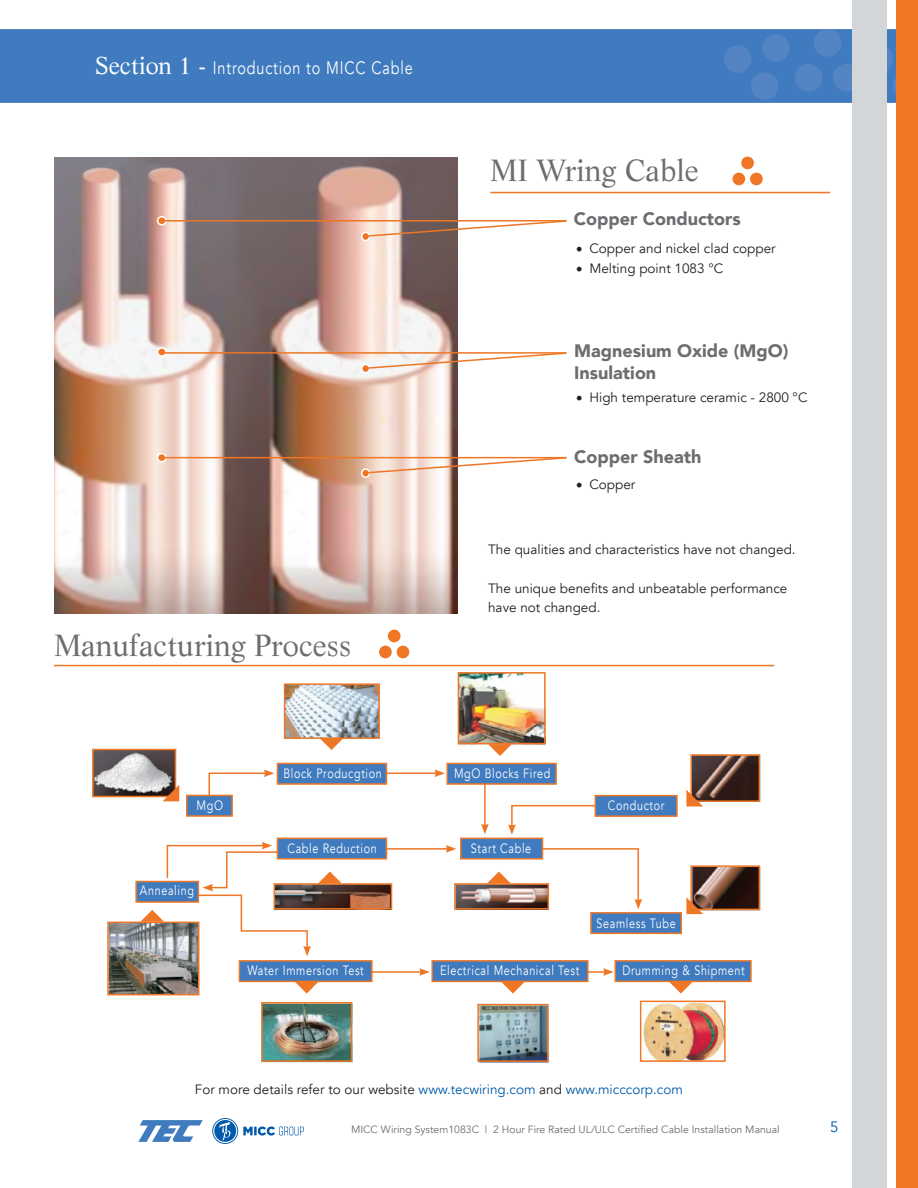
<style>
.page{position:relative;width:918px;height:1188px;background:#fff}
.page>*{position:absolute;margin:0;border:0;box-sizing:border-box;transform-origin:0 0}
.t1{font:30px "Life";color:#6c6d70}
.t2{font:900 18px/21.6px "Avenir";color:#6c6d70}
.t3{font:18px "Avenir";letter-spacing:.06em;color:#fff;scale:.8 1}
.t4{font:15px "Avenir";color:#015aaa}
.t5{font:13.5px/19.5px "Avenir";color:#231f20}
.t6{font:13.5px "Avenir";letter-spacing:.06em;color:#fff;scale:.8 1}
.t7{font:10.5px "Avenir";color:#6c6d70}
.s1{font-family:"Life";font-size:24px}
.s2{font-family:"Minion Pro";font-size:18px}
.s3{color:#015aaa}
</style>
<div class="page">
<div style="left:0;top:29px;width:918px;height:74px;background:#407bbf"></div>
<svg style="left:723px;top:29px;width:173px;height:72px"></svg>
<div style="left:853px;top:0;width:34px;height:1188px;background:#d3d6d8"></div>
<div style="left:896px;top:0;width:22px;height:1188px;background:#ee7625"></div>
<svg style="left:212px;top:1118px;width:92px;height:26px"></svg>
<svg style="left:138px;top:1120px;width:65px;height:22px"></svg>
<img style="left:82px;top:664px;width:693px;height:399px">
<svg style="left:686px;top:897px;width:17px;height:17px"></svg>
<svg style="left:686px;top:790px;width:17px;height:16px"></svg>
<hr style="left:371px;top:971px;width:51px;height:2px;background:#ee7625">
<svg style="left:419px;top:968px;width:11px;height:8px"></svg>
<hr style="left:584px;top:971px;width:22px;height:2px;background:#ee7625">
<svg style="left:603px;top:968px;width:11px;height:8px"></svg>
<svg style="left:208px;top:769px;width:66px;height:30px"></svg>
<hr style="left:383px;top:773px;width:54px;height:1px;background:#ee7625">
<svg style="left:434px;top:769px;width:11px;height:8px"></svg>
<hr style="left:484px;top:782px;width:2px;height:44px;background:#ee7625">
<svg style="left:481px;top:824px;width:8px;height:10px"></svg>
<svg style="left:508px;top:804px;width:93px;height:31px"></svg>
<hr style="left:385px;top:848px;width:63px;height:2px;background:#ee7625">
<svg style="left:446px;top:845px;width:10px;height:8px"></svg>
<svg style="left:537px;top:847px;width:105px;height:62px"></svg>
<div style="left:186px;top:795px;width:47px;height:22px;background:#407bbf;border:2px solid #ee7625"></div>
<div style="left:135px;top:881px;width:64px;height:22px;background:#407bbf;border:2px solid #ee7625"></div>
<div style="left:277px;top:763px;width:110px;height:22px;background:#407bbf;border:2px solid #ee7625"></div>
<div style="left:277px;top:838px;width:110px;height:22px;background:#407bbf;border:2px solid #ee7625"></div>
<div style="left:239px;top:960px;width:134px;height:22px;background:#407bbf;border:2px solid #ee7625"></div>
<div style="left:431px;top:960px;width:158px;height:22px;background:#407bbf;border:2px solid #ee7625"></div>
<div style="left:615px;top:960px;width:137px;height:22px;background:#407bbf;border:2px solid #ee7625"></div>
<div style="left:446px;top:763px;width:111px;height:22px;background:#407bbf;border:2px solid #ee7625"></div>
<div style="left:460px;top:838px;width:83px;height:22px;background:#407bbf;border:2px solid #ee7625"></div>
<div style="left:595px;top:795px;width:83px;height:22px;background:#407bbf;border:2px solid #ee7625"></div>
<div style="left:590px;top:912px;width:92px;height:22px;background:#407bbf;border:2px solid #ee7625"></div>
<img style="left:54px;top:158px;width:404px;height:455px">
<div style="left:158px;top:217px;width:8px;height:8px;background:#ee7625;border-radius:50%"></div>
<div style="left:157px;top:216px;width:10px;height:10px;border:2px solid #fff;border-radius:50%"></div>
<div style="left:361px;top:364px;width:9px;height:9px;border:2px solid #fff;border-radius:50%"></div>
<div style="left:361px;top:232px;width:9px;height:9px;border:2px solid #fff;border-radius:50%"></div>
<div style="left:361px;top:468px;width:9px;height:10px;border:2px solid #fff;border-radius:50%"></div>
<div style="left:158px;top:348px;width:8px;height:8px;background:#ee7625;border-radius:50%"></div>
<div style="left:157px;top:347px;width:10px;height:10px;border:2px solid #fff;border-radius:50%"></div>
<hr style="left:162px;top:352px;width:405px;height:2px;background:#ee7625">
<div style="left:158px;top:454px;width:8px;height:8px;background:#ee7625;border-radius:50%"></div>
<div style="left:157px;top:453px;width:10px;height:9px;border:2px solid #fff;border-radius:50%"></div>
<hr style="left:162px;top:457px;width:405px;height:1px;background:#ee7625">
<hr style="left:162px;top:220px;width:405px;height:2px;background:#ee7625">
<svg style="left:364px;top:352px;width:203px;height:18px"></svg>
<svg style="left:364px;top:219px;width:203px;height:19px"></svg>
<svg style="left:364px;top:456px;width:203px;height:19px"></svg>
<div style="left:92px;top:749px;width:84px;height:48px;border:2px solid #ee7625"></div>
<div style="left:107px;top:922px;width:92px;height:73px;border:2px solid #ee7625"></div>
<div style="left:261px;top:1002px;width:91px;height:60px;border:2px solid #ee7625"></div>
<div style="left:477px;top:1004px;width:72px;height:58px;border:2px solid #ee7625"></div>
<div style="left:640px;top:1001px;width:86px;height:61px;border:2px solid #ee7625"></div>
<div style="left:274px;top:883px;width:118px;height:27px;border:2px solid #ee7625"></div>
<div style="left:454px;top:883px;width:95px;height:27px;border:2px solid #ee7625"></div>
<div style="left:690px;top:865px;width:70px;height:45px;border:2px solid #ee7625"></div>
<div style="left:690px;top:754px;width:70px;height:48px;border:2px solid #ee7625"></div>
<div style="left:284px;top:683px;width:96px;height:56px;border:2px solid #ee7625"></div>
<div style="left:458px;top:672px;width:88px;height:72px;border:2px solid #ee7625"></div>
<svg style="left:320px;top:738px;width:23px;height:12px"></svg>
<svg style="left:163px;top:785px;width:16px;height:16px"></svg>
<svg style="left:140px;top:842px;width:171px;height:114px"></svg>
<svg style="left:318px;top:872px;width:24px;height:11px"></svg>
<svg style="left:487px;top:872px;width:24px;height:11px"></svg>
<svg style="left:669px;top:982px;width:24px;height:12px"></svg>
<svg style="left:501px;top:982px;width:24px;height:12px"></svg>
<svg style="left:295px;top:982px;width:24px;height:12px"></svg>
<svg style="left:488px;top:744px;width:24px;height:12px"></svg>
<svg style="left:379px;top:630px;width:30px;height:28px"></svg>
<svg style="left:733px;top:157px;width:30px;height:28px"></svg>
<hr style="left:54px;top:665px;width:720px;height:1px;background:#ee7625">
<hr style="left:490px;top:192px;width:340px;height:1px;background:#ee7625">
<h2 class="t3" style="left:95px;top:57px;width:399px"><span class="s1">Section 1 -</span> Introduction to MICC Cable</h2>
<h1 class="t1" style="left:54px;top:627px;width:299px">Manufacturing Process</h1>
<h1 class="t1" style="left:490px;top:152px;width:210px">MI Wring Cable</h1>
<h2 class="t2" style="left:574px;top:208px;width:168px">Copper Conductors</h2>
<p class="t5" style="left:576px;top:239px;width:201px"><span class="s2">•</span> Copper and nickel clad copper</p>
<p class="t5" style="left:576px;top:259px;width:149px"><span class="s2">•</span> Melting point 1083 °C</p>
<h2 class="t2" style="left:574px;top:340px;width:216px">Magnesium Oxide (MgO)<br>Insulation</h2>
<p class="t5" style="left:576px;top:388px;width:233px"><span class="s2">•</span> High temperature ceramic - 2800 °C</p>
<h2 class="t2" style="left:574px;top:445px;width:129px">Copper Sheath</h2>
<p class="t5" style="left:576px;top:475px;width:61px"><span class="s2">•</span> Copper</p>
<p class="t5" style="left:488px;top:539px;width:309px">The qualities and characteristics have not changed.</p>
<p class="t5" style="left:488px;top:578px;width:301px">The unique benefits and unbeatable performance have not changed.</p>
<p class="t6" style="left:197px;top:797px;width:35px">MgO</p>
<p class="t6" style="left:140px;top:883px;width:69px">Annealing</p>
<p class="t6" style="left:283px;top:765px;width:125px">Block Producgtion</p>
<p class="t6" style="left:454px;top:765px;width:122px">MgO Blocks Fired</p>
<p class="t6" style="left:287px;top:840px;width:113px">Cable Reduction</p>
<p class="t6" style="left:471px;top:840px;width:77px">Start Cable</p>
<p class="t6" style="left:608px;top:797px;width:72px">Conductor</p>
<p class="t6" style="left:597px;top:915px;width:101px">Seamless Tube</p>
<p class="t6" style="left:247px;top:963px;width:147px">Water Immersion Test</p>
<p class="t6" style="left:440px;top:963px;width:176px">Electrical Mechanical Test</p>
<p class="t6" style="left:622px;top:963px;width:155px">Drumming &amp; Shipment</p>
<p class="t5" style="left:195px;top:1079px;width:489px">For more details refer to our website <span class="s3">www.tecwiring.com</span> and <span class="s3">www.micccorp.com</span></p>
<p class="t7" style="left:351px;top:1123px;width:430px">MICC Wiring System1083C | 2 Hour Fire Rated UL/ULC Certified Cable Installation Manual</p>
<p class="t4" style="left:830px;top:1118px;width:10px">5</p>
</div>
